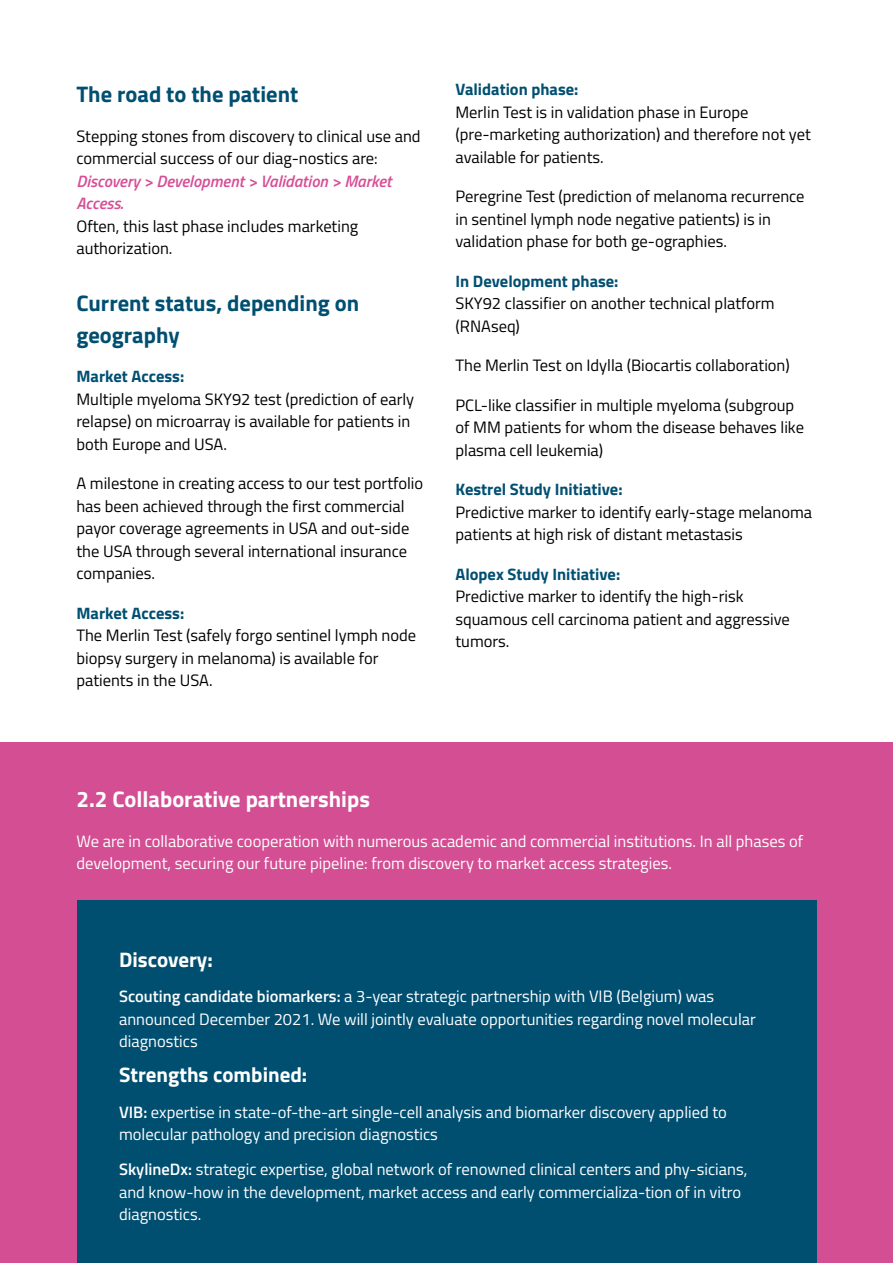
<style>
.page{position:relative;width:893px;height:1263px;background:#fff}
.page>*{position:absolute;margin:0;border:0;box-sizing:border-box;transform-origin:0 0}
.t1{font:700 22.5px/31.5px "Titillium Web";color:#004f71}
.t2{font:700 22.5px "Titillium Web";color:#fff}
.t3{font:700 21px "Titillium Web";color:#fff}
.t4{font:16.5px/22.5px "Titillium Web";color:#000}
.t5{font:16.5px/22.5px "Titillium Web";color:#fff}
.t6{font:700 16.5px "Titillium Web";color:#004f71}
.t7{font:italic 600 16.5px/22.5px "Titillium Web";color:#d74e96}
.s1{font-weight:600}
</style>
<div class="page">
<div style="left:0;top:743px;width:893px;height:520px;background:#d44e94"></div>
<div style="left:77px;top:900px;width:739px;height:363px;background:#004f71"></div>
<h1 class="t1" style="left:76px;top:77px;width:223px">The road to the patient</h1>
<p class="t4" style="left:76px;top:124px;width:346px">Stepping stones from discovery to clinical use and commercial success of our diag-nostics are:</p>
<p class="t7" style="left:76px;top:169px;width:317px">Discovery &gt; Development &gt; Validation &gt; Market<br>Access.</p>
<p class="t4" style="left:76px;top:214px;width:283px">Often, this last phase includes marketing authorization.</p>
<h1 class="t1" style="left:76px;top:286px;width:284px">Current status, depending on geography</h1>
<p class="t6" style="left:76px;top:364px;width:109px">Market Access:</p>
<p class="t4" style="left:76px;top:387px;width:339px">Multiple myeloma SKY92 test (prediction of early relapse) on microarray is available for patients in both Europe and USA.</p>
<p class="t4" style="left:76px;top:471px;width:348px">A milestone in creating access to our test portfolio has been achieved through the first commercial payor coverage agreements in USA and out-side the USA through several international insurance companies.</p>
<p class="t6" style="left:76px;top:600px;width:109px">Market Access:</p>
<p class="t4" style="left:76px;top:623px;width:341px">The Merlin Test (safely forgo sentinel lymph node biopsy surgery in melanoma) is available for patients in the USA.</p>
<p class="t6" style="left:455px;top:77px;width:124px">Validation phase:</p>
<p class="t4" style="left:455px;top:100px;width:357px">Merlin Test is in validation phase in Europe (pre-marketing authorization) and therefore not yet available for patients.</p>
<p class="t4" style="left:455px;top:184px;width:351px">Peregrine Test (prediction of melanoma recurrence in sentinel lymph node negative patients) is in validation phase for both ge-ographies.</p>
<p class="t6" style="left:455px;top:268px;width:165px">In Development phase:</p>
<p class="t4" style="left:455px;top:291px;width:321px">SKY92 classifier on another technical platform (RNAseq)</p>
<p class="t4" style="left:455px;top:353px;width:336px">The Merlin Test on Idylla (Biocartis collaboration)</p>
<p class="t4" style="left:455px;top:393px;width:350px">PCL-like classifier in multiple myeloma (subgroup of MM patients for whom the disease behaves like plasma cell leukemia)</p>
<p class="t6" style="left:455px;top:477px;width:169px">Kestrel Study Initiative:</p>
<p class="t4" style="left:455px;top:500px;width:358px">Predictive marker to identify early-stage melanoma patients at high risk of distant metastasis</p>
<p class="t6" style="left:455px;top:561px;width:166px">Alopex Study Initiative:</p>
<p class="t4" style="left:455px;top:585px;width:336px">Predictive marker to identify the high-risk squamous cell carcinoma patient and aggressive tumors.</p>
<h1 class="t2" style="left:77px;top:782px;width:295px">2.2 Collaborative partnerships</h1>
<p class="t5" style="left:77px;top:829px;width:728px">We are in collaborative cooperation with numerous academic and commercial institutions. In all phases of development, securing our future pipeline: from discovery to market access strategies.</p>
<p class="t3" style="left:119px;top:943px;width:95px">Discovery:</p>
<p class="t5" style="left:119px;top:984px;width:638px"><span class="s1">Scouting candidate biomarkers:</span> a 3-year strategic partnership with VIB (Belgium) was announced December 2021. We will jointly evaluate opportunities regarding novel molecular diagnostics</p>
<p class="t3" style="left:119px;top:1059px;width:190px">Strengths combined:</p>
<p class="t5" style="left:119px;top:1100px;width:609px"><span class="s1">VIB:</span> expertise in state-of-the-art single-cell analysis and biomarker discovery applied to molecular pathology and precision diagnostics</p>
<p class="t5" style="left:119px;top:1158px;width:630px"><span class="s1">SkylineDx:</span> strategic expertise, global network of renowned clinical centers and phy-sicians, and know-how in the development, market access and early commercializa-tion of in vitro diagnostics.</p>
</div>
